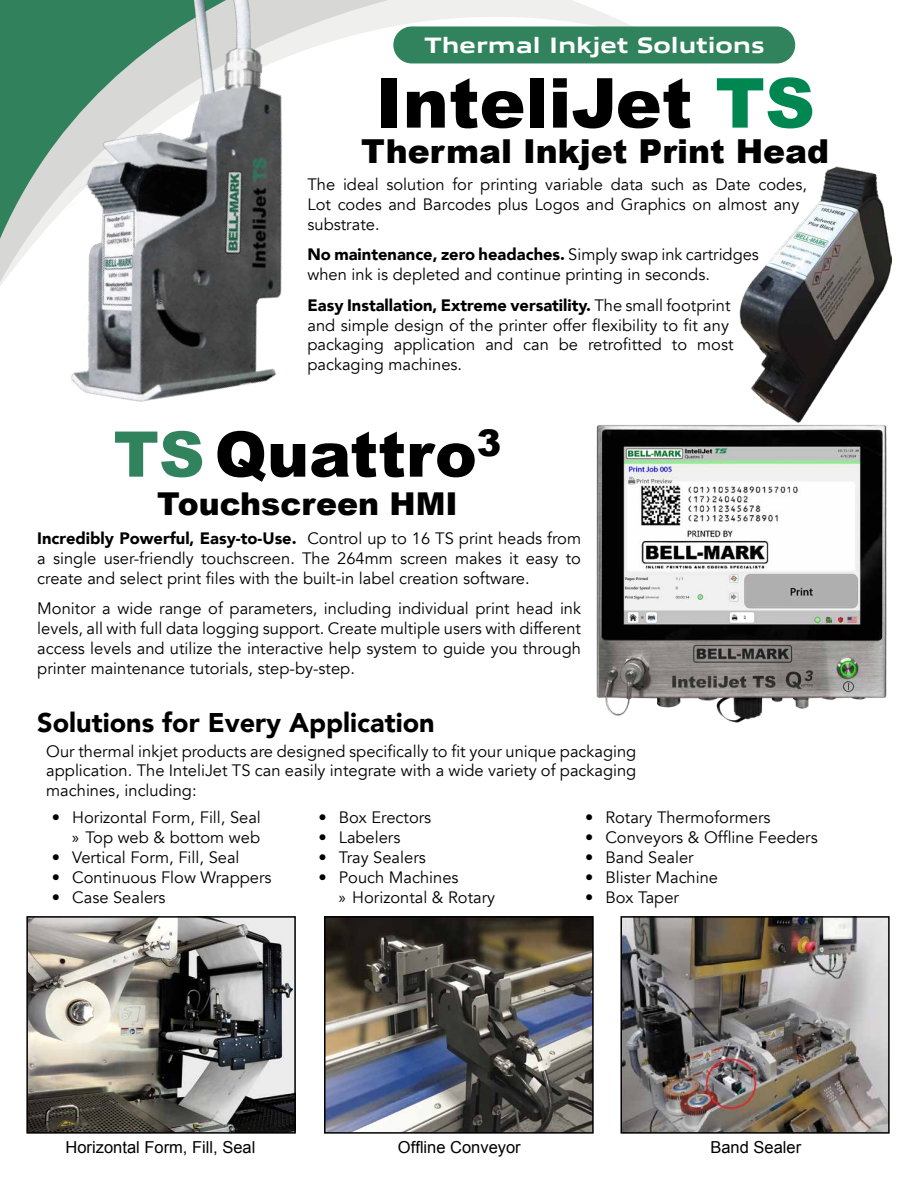
<style>
.page{position:relative;width:918px;height:1188px;background:#fff}
.page>*{position:absolute;margin:0;border:0;box-sizing:border-box;transform-origin:0 0}
.t1{font:900 69px "Arial";color:#000}
.t2{font:900 63px "Arial";color:#000}
.t3{font:900 33px "Arial";color:#000}
.t4{font:900 31.5px "Arial";color:#000}
.t5{font:900 27px "Avenir";color:#000}
.t6{font:800 22.5px "Allumi Std Extended";color:#fff}
.t7{font:16.5px/19.8px "Avenir";color:#000}
.t8{font:16.5px "Arial";color:#000}
.s1{color:#008751}
.s2{font-weight:900}
.s3{color:#30835c}
.s4{font-family:"Myriad Pro"}
</style>
<div class="page">
<svg style="left:443px;top:0;width:396px;height:923px"></svg>
<img style="left:624px;top:919px;width:263px;height:212px">
<div style="left:621px;top:916px;width:269px;height:218px;border:2px solid #000"></div>
<img style="left:327px;top:919px;width:264px;height:212px">
<div style="left:324px;top:916px;width:270px;height:218px;border:2px solid #000"></div>
<img style="left:29px;top:919px;width:264px;height:212px">
<div style="left:26px;top:916px;width:270px;height:218px;border:2px solid #000"></div>
<img style="left:740px;top:167px;width:152px;height:255px">
<img style="left:0;top:0;width:443px;height:402px">
<div style="left:393px;top:26px;width:402px;height:37px;background:#30835c;border-radius:18px"></div>
<img style="left:594px;top:422px;width:293px;height:302px">
<h3 class="t6" style="left:424px;top:33px;width:342px">Thermal Inkjet Solutions</h3>
<h1 class="t1" style="left:376px;top:53px;width:440px">InteliJet <span class="s1">TS</span></h1>
<h3 class="t3" style="left:361px;top:128px;width:470px">Thermal Inkjet Print Head</h3>
<p class="t7" style="left:308px;top:175px;width:501px">The ideal solution for printing variable data such as Date codes,<br>Lot codes and Barcodes plus Logos and Graphics on almost any substrate.</p>
<p class="t7" style="left:308px;top:245px;width:453px"><span class="s2">No maintenance, zero headaches.</span> Simply swap ink cartridges when ink is depleted and continue printing in seconds.</p>
<p class="t7" style="left:308px;top:296px;width:428px"><span class="s2">Easy Installation, Extreme versatility.</span> The small footprint and simple design of the printer offer flexibility to fit any packaging application and can be retrofitted to most packaging machines.</p>
<h2 class="t2" style="left:114px;top:408px;width:389px"><span class="s3">TS</span> Quattro<sup>3</sup></h2>
<h3 class="t4" style="left:157px;top:481px;width:302px">Touchscreen HMI</h3>
<p class="t7" style="left:37px;top:529px;width:545px;text-align:justify"><span class="s2">Incredibly Powerful, Easy-to-Use.</span> Control up to 16 TS print heads from a single user-friendly touchscreen. The 264mm screen makes it easy to create and select print files with the built-in label creation software.</p>
<p class="t7" style="left:37px;top:599px;width:545px;text-align:justify">Monitor a wide range of parameters, including individual print head ink levels, all with full data logging support. Create multiple users with different access levels and utilize the interactive help system to guide you through printer maintenance tutorials, step-by-step.</p>
<h3 class="t5" style="left:37px;top:699px;width:399px">Solutions for Every Application</h3>
<p class="t7" style="left:46px;top:741px;width:592px;text-align:justify">Our thermal inkjet products are designed specifically to fit your unique packaging application. The InteliJet TS can easily integrate with a wide variety of packaging machines, including:</p>
<p class="t7" style="left:52px;top:808px;width:211px;text-align:right">• Horizontal Form, Fill, Seal <span class="s4">»</span> Top web &amp; bottom web</p>
<p class="t7" style="left:52px;top:848px;width:189px">• Vertical Form, Fill, Seal</p>
<p class="t7" style="left:52px;top:868px;width:221px">• Continuous Flow Wrappers</p>
<p class="t7" style="left:52px;top:887px;width:115px">• Case Sealers</p>
<p class="t7" style="left:319px;top:808px;width:114px">• Box Erectors</p>
<p class="t7" style="left:319px;top:828px;width:83px">• Labelers</p>
<p class="t7" style="left:319px;top:848px;width:109px">• Tray Sealers</p>
<p class="t7" style="left:339px;top:868px;width:158px;text-indent:-20px">• Pouch Machines<br><span class="s4">»</span> Horizontal &amp; Rotary</p>
<p class="t7" style="left:585px;top:808px;width:187px">• Rotary Thermoformers</p>
<p class="t7" style="left:585px;top:828px;width:234px">• Conveyors &amp; Offline Feeders</p>
<p class="t7" style="left:585px;top:848px;width:110px">• Band Sealer</p>
<p class="t7" style="left:585px;top:868px;width:134px">• Blister Machine</p>
<p class="t7" style="left:585px;top:887px;width:95px">• Box Taper</p>
<p class="t8" style="left:66px;top:1136px;width:191px">Horizontal Form, Fill, Seal</p>
<p class="t8" style="left:398px;top:1136px;width:124px">Offline Conveyor</p>
<p class="t8" style="left:710px;top:1136px;width:92px">Band Sealer</p>
</div>
